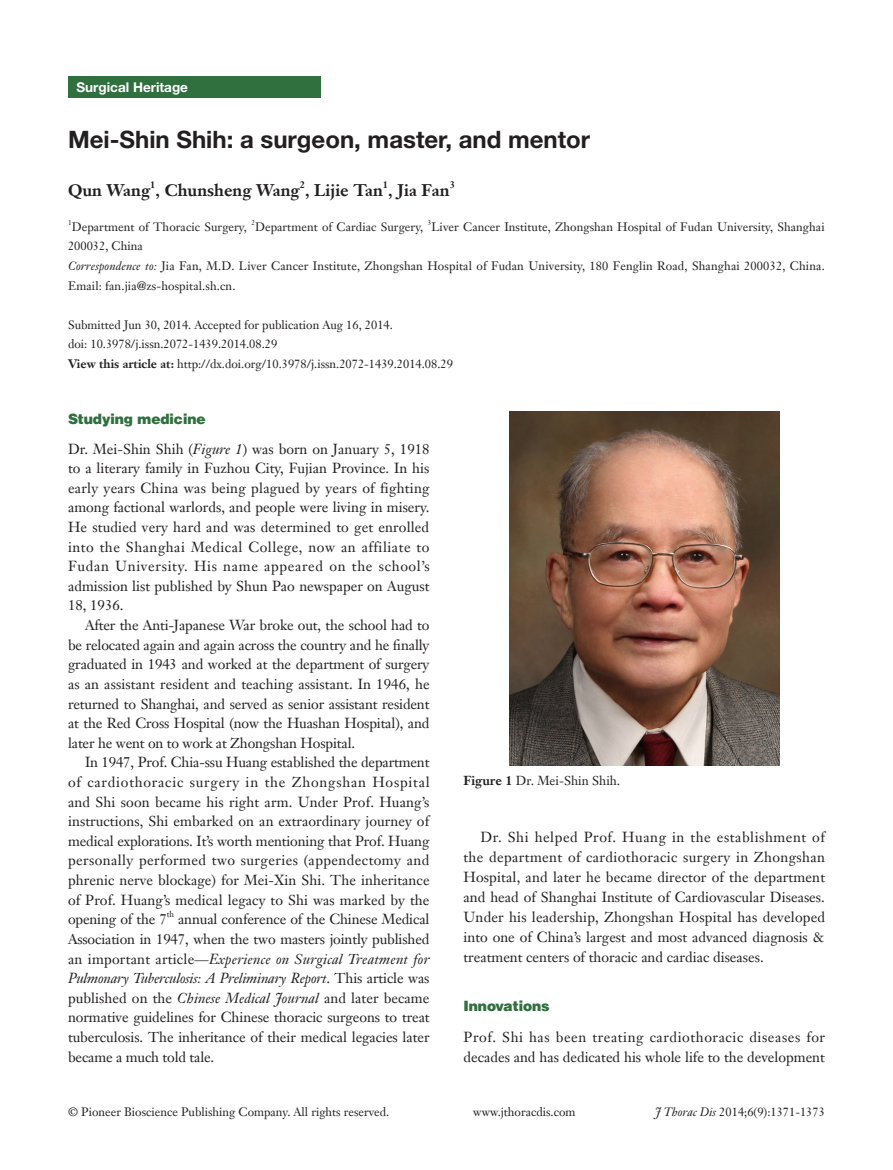
<style>
.page{position:relative;width:893px;height:1170px;background:#fff}
.page>*{position:absolute;margin:0;border:0;box-sizing:border-box;transform-origin:0 0}
.文题{font:700 24px "Helvetica Neue LT Pro";color:#231f20}
.作者{font:700 16.5px "Janson Text LT";color:#231f20}
.t1{font:14.25px/19.6px "Janson Text LT";color:#231f20;text-align:justify}
.一级标题正体{font:900 14.25px "Helvetica";color:#30703e}
.栏目{font:700 13.5px "Helvetica Neue LT Pro";color:#fff}
.t2{font:12.75px "Janson Text LT";color:#231f20}
.t3{font:12px/19.5px "Janson Text LT";letter-spacing:.005em;color:#231f20}
.作者-2{font:700 9.6px "Janson Text LT";color:#231f20}
.t4{font:8.25px "Janson Text LT";color:#231f20}
.t5{font:7.05px "Janson Text LT";color:#231f20}
.s1{font-style:italic}
.s2{font-weight:700}
</style>
<div class="page">
<div style="left:68px;top:77px;width:252px;height:21px;background:#30703e"></div>
<img style="left:509px;top:412px;width:270px;height:353px">
<p class="栏目" style="left:77px;top:79px;width:113px">Surgical Heritage</p>
<p class="文题" style="left:68px;top:124px;width:524px">Mei-Shin Shih: a surgeon, master, and mentor</p>
<p class="作者" style="left:68px;top:179px;width:383px">Qun Wang , Chunsheng Wang , Lijie Tan , Jia Fan</p>
<p class="作者-2" style="left:150px;top:178px;width:7px">1</p>
<p class="作者-2" style="left:300px;top:178px;width:7px">2</p>
<p class="作者-2" style="left:383px;top:178px;width:7px">1</p>
<p class="作者-2" style="left:450px;top:178px;width:7px">3</p>
<p class="t5" style="left:68px;top:218px;width:5px">1</p>
<p class="t3" style="left:72px;top:217px;width:177px">Department of Thoracic Surgery,</p>
<p class="t5" style="left:251px;top:218px;width:5px">2</p>
<p class="t3" style="left:255px;top:217px;width:170px">Department of Cardiac Surgery,</p>
<p class="t5" style="left:428px;top:218px;width:5px">3</p>
<p class="t3" style="left:431px;top:217px;width:395px">Liver Cancer Institute, Zhongshan Hospital of Fudan University, Shanghai</p>
<p class="t3" style="left:68px;top:236px;width:76px">200032, China</p>
<p class="t3" style="left:68px;top:256px;width:758px"><span class="s1">Correspondence to:</span> Jia Fan, M.D. Liver Cancer Institute, Zhongshan Hospital of Fudan University, 180 Fenglin Road, Shanghai 200032, China.<br>Email: fan.jia@zs-hospital.sh.cn.</p>
<p class="t3" style="left:68px;top:314px;width:326px">Submitted Jun 30, 2014. Accepted for publication Aug 16, 2014.</p>
<p class="t3" style="left:68px;top:334px;width:211px">doi: 10.3978/j.issn.2072-1439.2014.08.29</p>
<p class="t3" style="left:68px;top:353px;width:386px"><span class="s2">View this article at:</span> http://dx.doi.org/10.3978/j.issn.2072-1439.2014.08.29</p>
<p class="一级标题正体" style="left:68px;top:410px;width:139px">Studying medicine</p>
<p class="t1" style="left:68px;top:438px;width:363px">Dr. Mei-Shin Shih (<span class="s1">Figure 1</span>) was born on January 5, 1918 to a literary family in Fuzhou City, Fujian Province. In his early years China was being plagued by years of fighting among factional warlords, and people were living in misery.<br>He studied very hard and was determined to get enrolled into the Shanghai Medical College, now an affiliate to Fudan University. His name appeared on the school’s admission list published by Shun Pao newspaper on August 18, 1936.</p>
<p class="t1" style="left:68px;top:615px;width:363px;text-indent:17px">After the Anti-Japanese War broke out, the school had to be relocated again and again across the country and he finally graduated in 1943 and worked at the department of surgery as an assistant resident and teaching assistant. In 1946, he returned to Shanghai, and served as senior assistant resident at the Red Cross Hospital (now the Huashan Hospital), and later he went on to work at Zhongshan Hospital.</p>
<p class="t1" style="left:68px;top:752px;width:363px;text-indent:17px">In 1947, Prof. Chia-ssu Huang established the department of cardiothoracic surgery in the Zhongshan Hospital and Shi soon became his right arm. Under Prof. Huang’s instructions, Shi embarked on an extraordinary journey of medical explorations. It’s worth mentioning that Prof. Huang personally performed two surgeries (appendectomy and phrenic nerve blockage) for Mei-Xin Shi. The inheritance of Prof. Huang’s medical legacy to Shi was marked by the opening of the 7</p>
<p class="t4" style="left:167px;top:909px;width:9px">th</p>
<p class="t1" style="left:68px;top:909px;width:363px;text-indent:110px">annual conference of the Chinese Medical Association in 1947, when the two masters jointly published an important article—<span class="s1">Experience on Surgical Treatment for Pulmonary Tuberculosis: A Preliminary Report</span>. This article was published on the <span class="s1">Chinese Medical Journal</span> and later became normative guidelines for Chinese thoracic surgeons to treat tuberculosis. The inheritance of their medical legacies later became a much told tale.</p>
<p class="t2" style="left:463px;top:772px;width:158px"><span class="s2">Figure 1</span> Dr. Mei-Shin Shih.</p>
<p class="t1" style="left:463px;top:827px;width:363px;text-indent:17px">Dr. Shi helped Prof. Huang in the establishment of the department of cardiothoracic surgery in Zhongshan Hospital, and later he became director of the department and head of Shanghai Institute of Cardiovascular Diseases.<br>Under his leadership, Zhongshan Hospital has developed into one of China’s largest and most advanced diagnosis &amp; treatment centers of thoracic and cardiac diseases.</p>
<p class="一级标题正体" style="left:463px;top:996px;width:88px">Innovations</p>
<p class="t1" style="left:463px;top:1026px;width:363px">Prof. Shi has been treating cardiothoracic diseases for decades and has dedicated his whole life to the development</p>
<p class="t3" style="left:68px;top:1102px;width:323px">© Pioneer Bioscience Publishing Company. All rights reserved.</p>
<p class="t3" style="left:473px;top:1102px;width:104px">www.jthoracdis.com</p>
<p class="t3" style="left:655px;top:1102px;width:171px"><span class="s1">J Thorac Dis</span> 2014;6(9):1371-1373</p>
</div>
